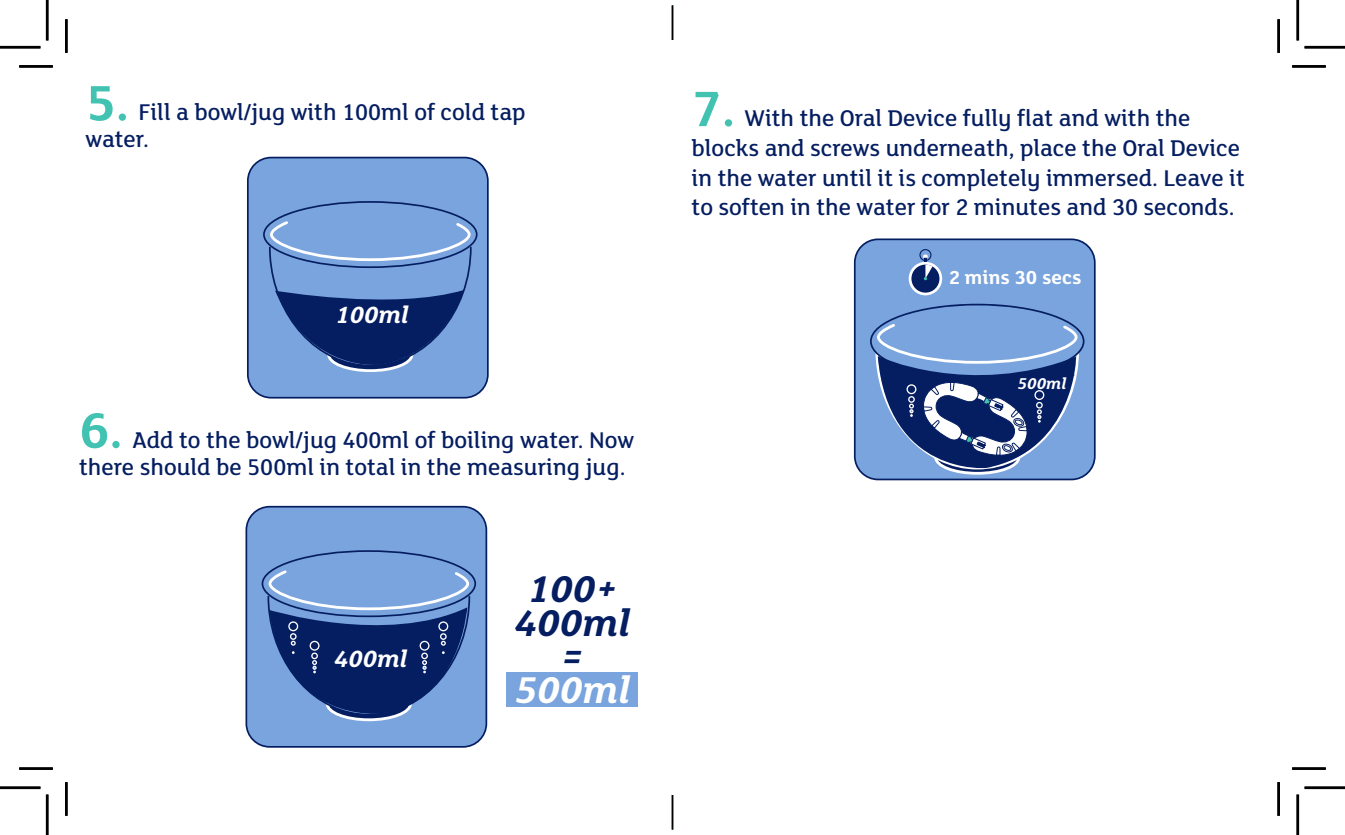
<style>
.page{position:relative;width:1345px;height:835px;background:#fff}
.page>*{position:absolute;margin:0;border:0;box-sizing:border-box;transform-origin:0 0}
.t1{font:italic 700 40.5px/33.8px "FS Lola";color:#051e61;text-align:center}
.t2{font:italic 700 40.5px "FS Lola";color:#fff}
.t3{font:italic 700 25.65px "FS Lola";color:#fff}
.t4{font:500 24.75px/29.7px "FS Lola";color:#051e61}
.t5{font:700 20.47px "FS Lola";color:#fff}
.t6{font:italic 700 17.1px "FS Lola";color:#fff}
.s1{font-weight:700;font-size:54px;color:#42c3b2}
</style>
<div class="page">
<div style="left:506px;top:672px;width:132px;height:35px;background:#7aa4dd"></div>
<svg style="left:247px;top:157px;width:242px;height:241px;background:#759dd5"></svg>
<svg style="left:263px;top:201px;width:214px;height:174px;background:#5c80bb"></svg>
<svg style="left:245px;top:505px;width:242px;height:242px;background:#779ed6"></svg>
<svg style="left:262px;top:550px;width:214px;height:173px;background:#4f70ac"></svg>
<div style="left:421px;top:652px;width:7px;height:7px;border:1px solid #fff;border-radius:50%"></div>
<div style="left:419px;top:640px;width:10px;height:10px;border:1px solid #fff;border-radius:50%"></div>
<svg style="left:854px;top:238px;width:241px;height:242px;background:#769dd5"></svg>
<svg style="left:908px;top:262px;width:34px;height:33px"></svg>
<div style="left:911px;top:264px;width:28px;height:28px;background:#051e61;border-radius:50%"></div>
<div style="left:919px;top:249px;width:12px;height:12px;border:1px solid #051e61;border-radius:50%"></div>
<svg style="left:923px;top:254px;width:9px;height:26px"></svg>
<svg style="left:870px;top:303px;width:214px;height:173px;background:#6080b6"></svg>
<hr style="left:19px;top:65px;width:34px;height:3px;background:#000">
<hr style="left:1292px;top:65px;width:33px;height:3px;background:#000">
<hr style="left:19px;top:767px;width:34px;height:2px;background:#000">
<hr style="left:1292px;top:767px;width:33px;height:2px;background:#000">
<hr style="left:65px;top:19px;width:3px;height:34px;background:#000">
<hr style="left:65px;top:781px;width:3px;height:34px;background:#000">
<hr style="left:1277px;top:19px;width:3px;height:34px;background:#000">
<hr style="left:1277px;top:781px;width:3px;height:34px;background:#000">
<hr style="left:0;top:46px;width:41px;height:3px;background:#000">
<hr style="left:1304px;top:46px;width:41px;height:3px;background:#000">
<hr style="left:0;top:786px;width:41px;height:2px;background:#000">
<hr style="left:1304px;top:786px;width:41px;height:2px;background:#000">
<hr style="left:46px;top:0;width:3px;height:41px;background:#000">
<hr style="left:46px;top:794px;width:3px;height:40px;background:#000">
<hr style="left:1296px;top:0;width:3px;height:41px;background:#000">
<hr style="left:1296px;top:794px;width:3px;height:40px;background:#000">
<hr style="left:671px;top:6px;width:3px;height:33px;background:#00f100">
<hr style="left:671px;top:795px;width:3px;height:34px;background:#00f100">
<hr style="left:672px;top:6px;width:1px;height:33px;background:#000">
<hr style="left:672px;top:795px;width:1px;height:34px;background:#000">
<p class="t4" style="left:86px;top:101px;width:441px;line-height:27px"><span class="s1">5.</span> Fill a bowl/jug with 100ml of cold tap water.</p>
<p class="t3" style="left:336px;top:299px;width:75px">100ml</p>
<p class="t4" style="left:79px;top:428px;width:556px;line-height:27px"><span class="s1">6.</span> Add to the bowl/jug 400ml of boiling water. Now there should be 500ml in total in the measuring jug.</p>
<p class="t3" style="left:334px;top:642px;width:75px">400ml</p>
<h1 class="t1" style="left:514px;top:571px;width:117px">100+<br>400ml =</h1>
<h1 class="t2" style="left:514px;top:665px;width:117px">500ml</h1>
<p class="t4" style="left:691px;top:105px;width:555px"><span class="s1">7.</span> With the Oral Device fully flat and with the blocks and screws underneath, place the Oral Device in the water until it is completely immersed. Leave it to soften in the water for 2 minutes and 30 seconds.</p>
<p class="t5" style="left:948px;top:270px;width:134px">2 mins 30 secs</p>
<p class="t6" style="left:1017px;top:373px;width:50px">500ml</p>
</div>
